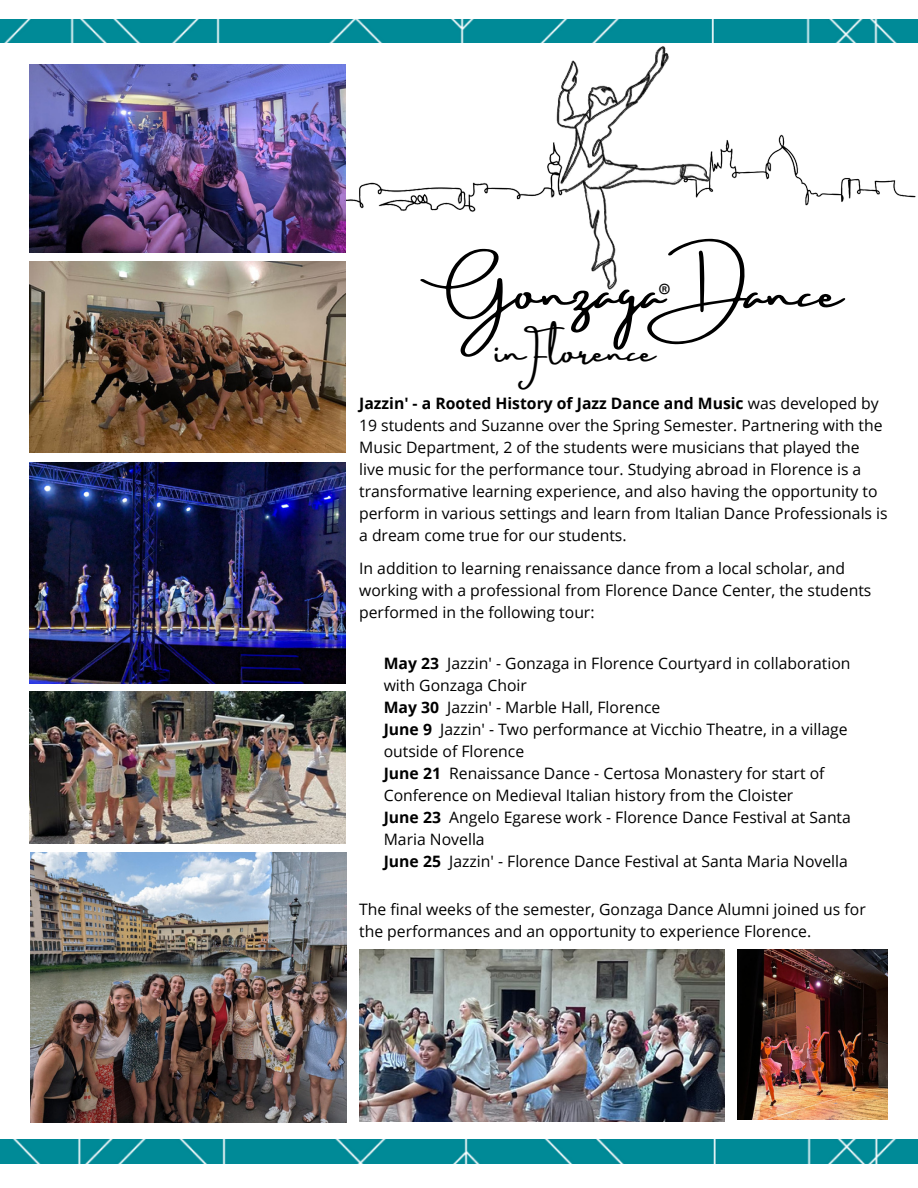
<style>
.page{position:relative;width:918px;height:1188px;background:#fff}
.page>*{position:absolute;margin:0;border:0;box-sizing:border-box;transform-origin:0 0}
.t1{font:52.05px "Amsterdam Three";color:#000}
.t2{font:34.05px "Amsterdam Three";color:#000}
.t3{font:33px "Amsterdam Three";color:#000}
.t4{font:26.4px "Canva Sans";color:#000}
.t5{font:15.75px/22px "Open Sans";color:#000}
.s1{font-weight:700}
</style>
<div class="page">
<img style="left:0;top:1140px;width:918px;height:23px">
<img style="left:0;top:20px;width:918px;height:22px">
<img style="left:30px;top:64px;width:316px;height:188px">
<img style="left:30px;top:463px;width:316px;height:220px">
<img style="left:30px;top:262px;width:316px;height:191px">
<img style="left:30px;top:852px;width:316px;height:270px">
<img style="left:359px;top:950px;width:366px;height:172px">
<img style="left:30px;top:692px;width:316px;height:152px">
<img style="left:738px;top:950px;width:150px;height:169px">
<img style="left:750px;top:134px;width:166px;height:72px">
<img style="left:347px;top:182px;width:151px;height:30px">
<img style="left:498px;top:19px;width:252px;height:271px">
<p class="t1" style="left:420px;top:263px;width:424px">GonzagaDance</p>
<p class="t4" style="left:658px;top:275px;width:14px">®</p>
<p class="t3" style="left:518px;top:333px;width:139px">Florence</p>
<p class="t5" style="left:359px;top:392px;width:530px"><span class="s1">Jazzin' - a Rooted History of Jazz Dance and Music</span> was developed by 19 students and Suzanne over the Spring Semester. Partnering with the Music Department, 2 of the students were musicians that played the live music for the performance tour. Studying abroad in Florence is a transformative learning experience, and also having the opportunity to perform in various settings and learn from Italian Dance Professionals is a dream come true for our students.</p>
<p class="t5" style="left:359px;top:557px;width:514px">In addition to learning renaissance dance from a local scholar, and working with a professional from Florence Dance Center, the students performed in the following tour:</p>
<p class="t5" style="left:384px;top:652px;width:468px"><span class="s1">May 23</span> Jazzin' - Gonzaga in Florence Courtyard in collaboration with Gonzaga Choir</p>
<p class="t5" style="left:384px;top:696px;width:278px"><span class="s1">May 30</span> Jazzin' - Marble Hall, Florence</p>
<p class="t5" style="left:384px;top:718px;width:465px"><span class="s1">June 9</span> Jazzin' - Two performance at Vicchio Theatre, in a village outside of Florence</p>
<p class="t5" style="left:384px;top:762px;width:442px"><span class="s1">June 21</span> Renaissance Dance - Certosa Monastery for start of<br>Conference on Medieval Italian history from the Cloister</p>
<p class="t5" style="left:384px;top:806px;width:469px"><span class="s1">June 23</span> Angelo Egarese work - Florence Dance Festival at Santa<br>Maria Novella</p>
<p class="t5" style="left:384px;top:850px;width:466px"><span class="s1">June 25</span> Jazzin' - Florence Dance Festival at Santa Maria Novella</p>
<p class="t5" style="left:359px;top:898px;width:508px">The final weeks of the semester, Gonzaga Dance Alumni joined us for the performances and an opportunity to experience Florence.</p>
<p class="t2" style="left:495px;top:332px;width:32px">in</p>
</div>
